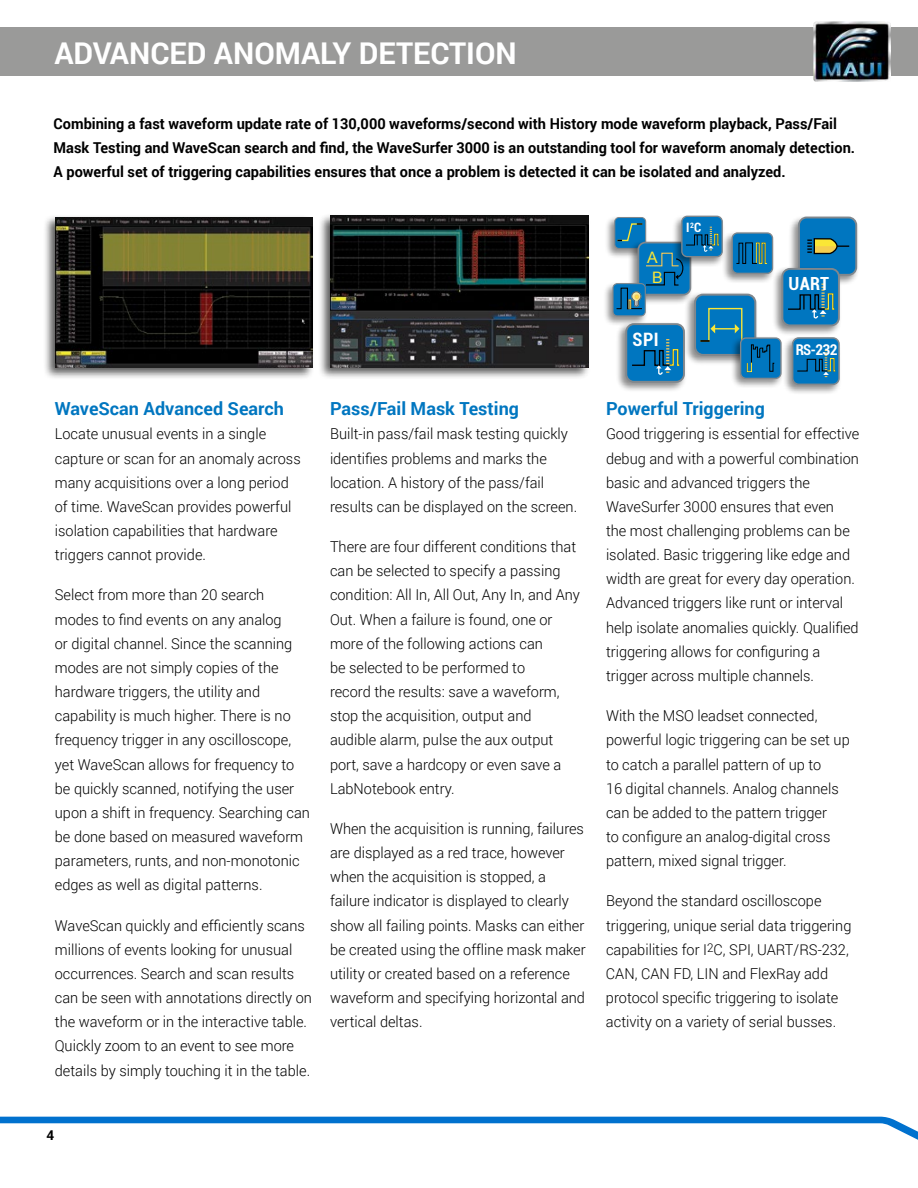
<style>
.page{position:relative;width:918px;height:1188px;background:#fff}
.page>*{position:absolute;margin:0;border:0;box-sizing:border-box;transform-origin:0 0}
.t1{font:700 30px "Roboto";color:#fff}
.t2{font:700 condensed 18.45px "Roboto";color:#fff}
.t3{font:700 condensed 18.15px "Roboto";color:#fff}
.t4{font:700 18px "Roboto";color:#0076c0}
.t5{font:15.75px/19.8px "Arial";color:#fae636;text-align:center}
.t6{font:300 15px/24.2px "Roboto";color:#000}
.t7{font:700 15px/24.2px "Roboto";color:#000}
.t8{font:700 condensed 14.85px "Roboto";color:#fff}
.t9{font:700 13.5px "Roboto";color:#000}
.t10{font:700 condensed 12.9px "Roboto";color:#fff}
</style>
<div class="page">
<svg style="left:0;top:1117px;width:918px;height:23px"></svg>
<div style="left:0;top:27px;width:918px;height:49px;background:#9a9a99"></div>
<img style="left:813px;top:21px;width:78px;height:61px">
<div style="left:44px;top:215px;width:271px;height:165px;background:#000;opacity:.65"></div>
<img style="left:56px;top:217px;width:256px;height:150px">
<div style="left:616px;top:321px;width:71px;height:72px;background:#000;opacity:.45"></div>
<div style="left:626px;top:324px;width:58px;height:58px;background:#0076c0;border-radius:8px"></div>
<div style="left:625px;top:323px;width:60px;height:60px;border:2px solid #80878d;border-radius:8px"></div>
<div style="left:604px;top:215px;width:45px;height:44px;background:#000;opacity:.45"></div>
<div style="left:615px;top:218px;width:31px;height:30px;background:#0076c0;border-radius:4px"></div>
<div style="left:614px;top:217px;width:32px;height:32px;border:1px solid #80878d;border-radius:4px"></div>
<div style="left:788px;top:215px;width:71px;height:70px;background:#000;opacity:.45"></div>
<div style="left:799px;top:218px;width:57px;height:57px;background:#0076c0;border-radius:8px"></div>
<div style="left:798px;top:217px;width:59px;height:59px;border:2px solid #80878d;border-radius:8px"></div>
<svg style="left:807px;top:238px;width:42px;height:17px"></svg>
<div style="left:730px;top:335px;width:54px;height:54px;background:#000;opacity:.45"></div>
<div style="left:741px;top:338px;width:40px;height:40px;background:#0076c0;border-radius:5px"></div>
<div style="left:740px;top:337px;width:42px;height:42px;border:1px solid #80878d;border-radius:5px"></div>
<div style="left:603px;top:281px;width:45px;height:46px;background:#000;opacity:.45"></div>
<div style="left:613px;top:284px;width:32px;height:32px;background:#0076c0;border-radius:4px"></div>
<div style="left:612px;top:283px;width:34px;height:33px;border:1px solid #80878d;border-radius:4px"></div>
<div style="left:672px;top:214px;width:53px;height:53px;background:#000;opacity:.45"></div>
<div style="left:682px;top:216px;width:40px;height:41px;background:#0076c0;border-radius:5px"></div>
<div style="left:681px;top:216px;width:42px;height:41px;border:1px solid #80878d;border-radius:5px"></div>
<svg style="left:615px;top:223px;width:160px;height:152px"></svg>
<div style="left:772px;top:266px;width:70px;height:70px;background:#000;opacity:.45"></div>
<div style="left:782px;top:269px;width:57px;height:56px;background:#0076c0;border-radius:8px"></div>
<div style="left:781px;top:268px;width:59px;height:58px;border:2px solid #80878d;border-radius:8px"></div>
<svg style="left:788px;top:284px;width:47px;height:35px"></svg>
<div style="left:782px;top:335px;width:60px;height:60px;background:#000;opacity:.45"></div>
<div style="left:793px;top:338px;width:46px;height:46px;background:#0076c0;border-radius:6px"></div>
<div style="left:792px;top:337px;width:48px;height:48px;border:2px solid #80878d;border-radius:6px"></div>
<svg style="left:797px;top:350px;width:39px;height:27px"></svg>
<div style="left:318px;top:213px;width:273px;height:167px;background:#000;opacity:.65"></div>
<img style="left:330px;top:216px;width:258px;height:151px">
<h1 class="t1" style="left:54px;top:40px;width:464px">ADVANCED ANOMALY DETECTION</h1>
<p class="t7" style="left:54px;top:113px;width:803px">Combining a fast waveform update rate of 130,000 waveforms/second with History mode waveform playback, Pass/Fail<br>Mask Testing and WaveScan search and find, the WaveSurfer 3000 is an outstanding tool for waveform anomaly detection.<br>A powerful set of triggering capabilities ensures that once a problem is detected it can be isolated and analyzed.</p>
<p class="t4" style="left:55px;top:401px;width:231px">WaveScan Advanced Search</p>
<p class="t6" style="left:55px;top:423px;width:247px">Locate unusual events in a single capture or scan for an anomaly across many acquisitions over a long period of time. WaveScan provides powerful isolation capabilities that hardware triggers cannot provide.</p>
<p class="t6" style="left:55px;top:584px;width:257px">Select from more than 20 search modes to find events on any analog<br>or digital channel. Since the scanning modes are not simply copies of the hardware triggers, the utility and capability is much higher. There is no frequency trigger in any oscilloscope, yet WaveScan allows for frequency to be quickly scanned, notifying the user upon a shift in frequency. Searching can be done based on measured waveform parameters, runts, and non-monotonic edges as well as digital patterns.</p>
<p class="t6" style="left:55px;top:913px;width:259px">WaveScan quickly and efficiently scans millions of events looking for unusual occurrences. Search and scan results can be seen with annotations directly on the waveform or in the interactive table.<br>Quickly zoom to an event to see more details by simply touching it in the table.</p>
<p class="t4" style="left:330px;top:401px;width:190px">Pass/Fail Mask Testing</p>
<p class="t6" style="left:330px;top:423px;width:249px">Built-in pass/fail mask testing quickly identifies problems and marks the location. A history of the pass/fail results can be displayed on the screen.</p>
<p class="t6" style="left:330px;top:536px;width:252px">There are four different conditions that can be selected to specify a passing condition: All In, All Out, Any In, and Any Out. When a failure is found, one or more of the following actions can<br>be selected to be performed to<br>record the results: save a waveform, stop the acquisition, output and audible alarm, pulse the aux output port, save a hardcopy or even save a LabNotebook entry.</p>
<p class="t6" style="left:330px;top:818px;width:257px">When the acquisition is running, failures are displayed as a red trace, however when the acquisition is stopped, a failure indicator is displayed to clearly show all failing points. Masks can either be created using the offline mask maker utility or created based on a reference waveform and specifying horizontal and vertical deltas.</p>
<p class="t9" style="left:47px;top:1129px;width:9px">4</p>
<p class="t5" style="left:647px;top:248px;width:17px">A<br>B</p>
<p class="t2" style="left:633px;top:329px;width:28px">SPI</p>
<p class="t10" style="left:686px;top:220px;width:16px">I<sup>2</sup>C</p>
<p class="t3" style="left:789px;top:273px;width:42px">UART</p>
<p class="t8" style="left:796px;top:342px;width:43px">RS-232</p>
<p class="t4" style="left:606px;top:401px;width:160px">Powerful Triggering</p>
<p class="t6" style="left:606px;top:423px;width:255px">Good triggering is essential for effective debug and with a powerful combination basic and advanced triggers the WaveSurfer 3000 ensures that even<br>the most challenging problems can be isolated. Basic triggering like edge and width are great for every day operation.<br>Advanced triggers like runt or interval help isolate anomalies quickly. Qualified triggering allows for configuring a trigger across multiple channels.</p>
<p class="t6" style="left:606px;top:705px;width:245px">With the MSO leadset connected, powerful logic triggering can be set up to catch a parallel pattern of up to<br>16 digital channels. Analog channels can be added to the pattern trigger<br>to configure an analog-digital cross pattern, mixed signal trigger.</p>
<p class="t6" style="left:606px;top:890px;width:247px">Beyond the standard oscilloscope triggering, unique serial data triggering capabilities for I<sup>2</sup>C, SPI, UART/RS-232, CAN, CAN FD, LIN and FlexRay add protocol specific triggering to isolate activity on a variety of serial busses.</p>
</div>
